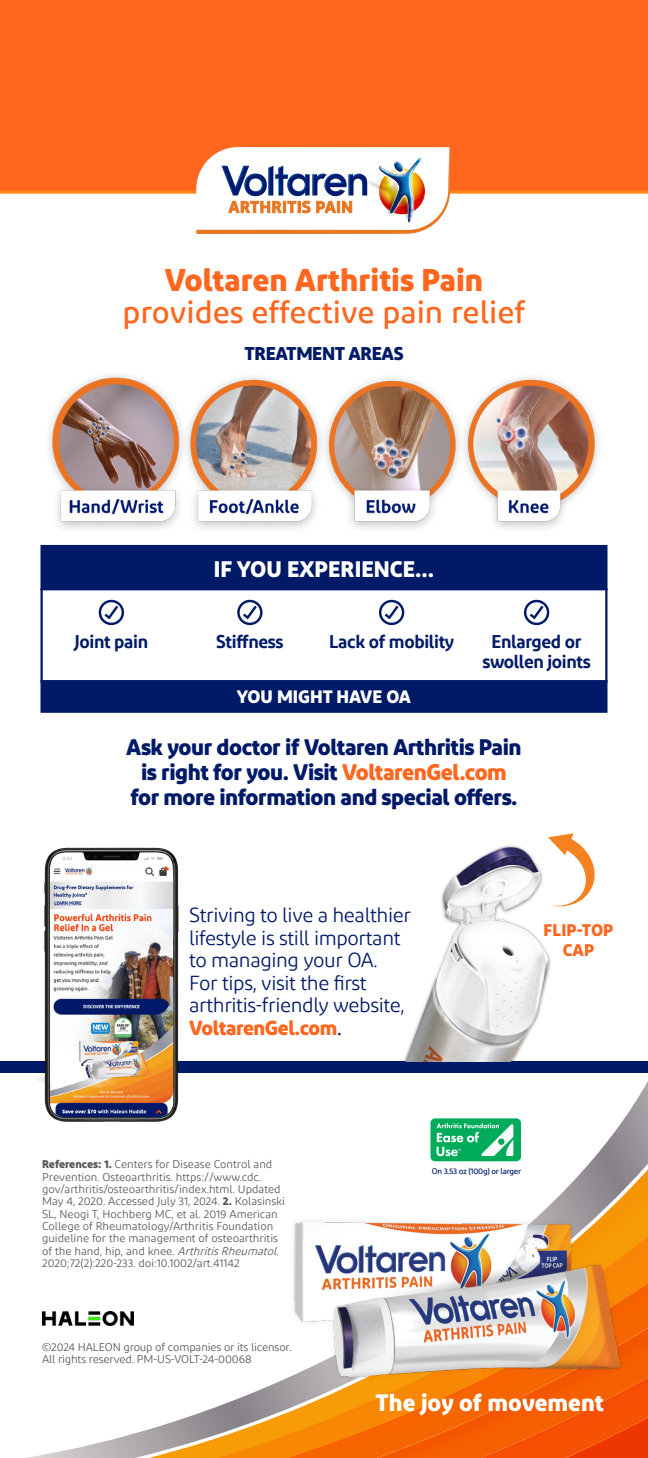
<style>
.page{position:relative;width:648px;height:1458px;background:#fff}
.page>*{position:absolute;margin:0;border:0;box-sizing:border-box;transform-origin:0 0}
.t1{font:500 31.5px/31.5px "Diodrum Voltaren";color:#ff671f;text-align:center}
.t2{font:700 23.62px "Diodrum Voltaren";color:#fff}
.t3{font:700 22.5px/24.8px "Diodrum Voltaren";letter-spacing:-.02em;color:#001a68;text-align:center}
.t4{font:700 22.5px "Diodrum Voltaren";color:#fff}
.t5{font:20.25px/22.5px "Diodrum Voltaren";letter-spacing:-.02em;color:#001a68}
.t6{font:700 18.45px "Diodrum Voltaren";letter-spacing:-.02em;color:#001a68}
.t7{font:600 18px/20.2px "Diodrum Voltaren";letter-spacing:-.02em;color:#001a68;text-align:center}
.t8{font:700 18px "Diodrum Voltaren";color:#fff}
.t9{font:700 16.88px/20.2px "Diodrum Voltaren";color:#ff671f;text-align:center}
.Signoff_on_back{font:11.25px/12.4px "Diodrum Voltaren";color:#57585a}
.t10{font:500 8.1px "Diodrum Voltaren";letter-spacing:-.03em;color:#001a68}
.s1{font-weight:700}
.s2{color:#ff671f}
.s3{font-weight:700;color:#ff671f}
.s4{font-weight:500}
.s5{font-style:italic}
</style>
<div class="page">
<div style="left:40px;top:545px;width:568px;height:45px;background:#001a68"></div>
<div style="left:40px;top:680px;width:568px;height:33px;background:#001a68;border:2px solid #001a68"></div>
<div style="left:40px;top:588px;width:568px;height:95px;border:2px solid #001a68"></div>
<div style="left:99px;top:600px;width:25px;height:25px;border:2px solid #001a68;border-radius:50%"></div>
<svg style="left:102px;top:603px;width:19px;height:18px"></svg>
<svg style="left:238px;top:601px;width:23px;height:23px"></svg>
<div style="left:237px;top:600px;width:26px;height:25px;border:2px solid #001a68;border-radius:50%"></div>
<svg style="left:240px;top:603px;width:19px;height:18px"></svg>
<div style="left:379px;top:600px;width:25px;height:25px;border:2px solid #001a68;border-radius:50%"></div>
<svg style="left:382px;top:603px;width:19px;height:18px"></svg>
<div style="left:524px;top:600px;width:25px;height:25px;border:2px solid #001a68;border-radius:50%"></div>
<svg style="left:527px;top:603px;width:19px;height:18px"></svg>
<div style="left:0;top:189px;width:648px;height:5px;background:#ffb166"></div>
<div style="left:0;top:0;width:648px;height:193px;background:#ff671f"></div>
<img style="left:44px;top:847px;width:135px;height:83px">
<img style="left:50px;top:864px;width:123px;height:66px">
<img style="left:441px;top:845px;width:102px;height:85px">
<svg style="left:0;top:930px;width:648px;height:151px"></svg>
<svg style="left:26px;top:1081px;width:622px;height:377px"></svg>
<img style="left:279px;top:1209px;width:349px;height:179px">
<img style="left:48px;top:375px;width:551px;height:154px">
<svg style="left:548px;top:833px;width:47px;height:73px"></svg>
<img style="left:42px;top:1312px;width:91px;height:14px">
<div style="left:430px;top:1118px;width:91px;height:43px;background:#00ac59;border-radius:5px"></div>
<svg style="left:437px;top:1123px;width:76px;height:33px"></svg>
<img style="left:350px;top:141px;width:104px;height:52px">
<img style="left:351px;top:141px;width:98px;height:6px">
<svg style="left:196px;top:147px;width:254px;height:87px"></svg>
<p class="t1" style="left:122px;top:264px;width:405px"><span class="s1">Voltaren Arthritis Pain </span>provides effective pain relief</p>
<p class="t6" style="left:244px;top:341px;width:161px">TREATMENT AREAS</p>
<p class="t4" style="left:214px;top:554px;width:222px">IF YOU EXPERIENCE...</p>
<p class="t7" style="left:74px;top:631px;width:75px">Joint pain</p>
<p class="t7" style="left:216px;top:631px;width:69px">Stiffness</p>
<p class="t7" style="left:329px;top:631px;width:127px">Lack of mobility</p>
<p class="t8" style="left:237px;top:685px;width:176px">YOU MIGHT HAVE OA</p>
<p class="t7" style="left:482px;top:631px;width:110px">Enlarged or swollen joints</p>
<p class="t3" style="left:126px;top:734px;width:397px">Ask your doctor if Voltaren Arthritis Pain is right for you. Visit <span class="s2">VoltarenGel.com </span>for more information and special offers.</p>
<p class="t5" style="left:189px;top:904px;width:223px">Striving to live a healthier lifestyle is still important to managing your OA.<br>For tips, visit the first arthritis-friendly website,<br><span class="s3">VoltarenGel.com</span><span class="s4">.</span></p>
<p class="t9" style="left:544px;top:920px;width:71px">FLIP-TOP<br>CAP</p>
<p class="Signoff_on_back" style="left:42px;top:1158px;width:244px"><span class="s1">References: 1.</span> Centers for Disease Control and Prevention. Osteoarthritis. https://www.cdc. gov/arthritis/osteoarthritis/index.html. Updated May 4, 2020. Accessed July 31, 2024. <span class="s1">2.</span> Kolasinski SL, Neogi T, Hochberg MC, et al. 2019 American College of Rheumatology/Arthritis Foundation guideline for the management of osteoarthritis o f t h e h a n d , h i p , a n d k n e e . <span class="s5">ArthritisRheumatol.<br></span>2020;72(2):220-233. doi:10.1002/art.41142</p>
<p class="Signoff_on_back" style="left:42px;top:1340px;width:251px">©2024 HALEON group of companies or its licensor.<br>All rights reserved. PM-US-VOLT-24-00068</p>
<p class="t10" style="left:432px;top:1166px;width:91px">On 3.53 oz (100g) or larger</p>
<p class="t2" style="left:376px;top:1387px;width:230px">The joy of movement</p>
</div>
